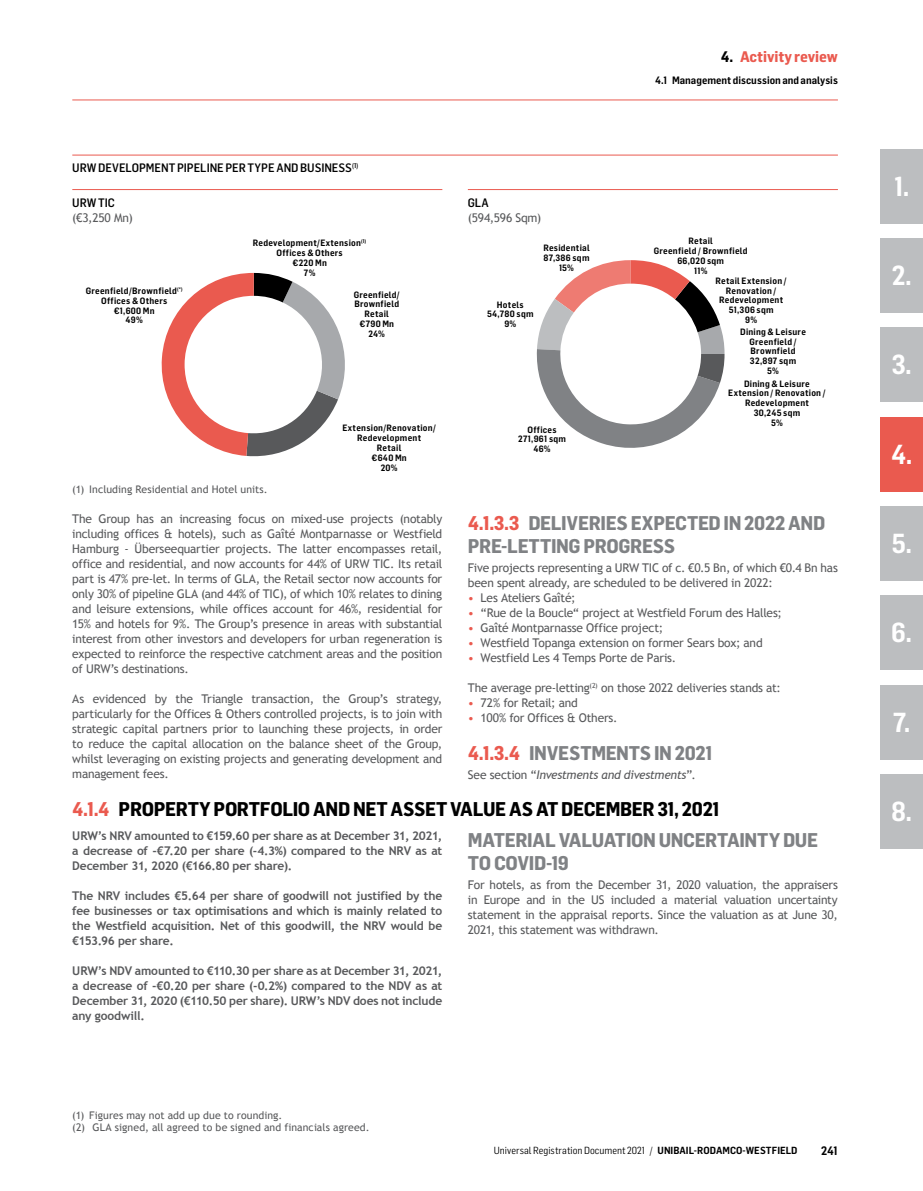
<style>
.page{position:relative;width:923px;height:1191px;background:#fff}
.page>*{position:absolute;margin:0;border:0;box-sizing:border-box;transform-origin:0 0}
.t1{font:600 27px "Flama Semicondensed";color:#fff}
.t2{font:700 19.5px/22.5px "Flama Semicondensed";letter-spacing:-.02em;color:#808285}
.t3{font:700 19.5px "Flama Semicondensed";letter-spacing:-.02em;color:#000}
.t4{font:700 15px "Flama Semicondensed";letter-spacing:-.005em;color:#ea5a4f}
.t5{font:12px/15px "Trebuchet MS";letter-spacing:-.02em;color:#58595b;text-align:justify}
.t6{font:700 12px/15px "Trebuchet MS";letter-spacing:-.01em;color:#58595b;text-align:justify}
.t7{font:500 12px "Flama Semicondensed";letter-spacing:-.005em;color:#000}
.t8{font:italic 12px "Trebuchet MS";letter-spacing:-.025em;color:#58595b}
.t9{font:600 12px "Flama Semicondensed";color:#000}
.t10{font:10.5px/12px "Trebuchet MS";letter-spacing:.005em;color:#58595b}
.t11{font:600 10.5px "Flama Semicondensed";color:#000}
.t12{font:10.2px "Flama Semicondensed";letter-spacing:.005em;color:#000}
.t13{font:600 9px/9.8px "Flama Semicondensed";letter-spacing:.025em;color:#000;text-align:center}
.s1{color:#000}
.s2{color:#ea5a4f}
.s3{font-style:normal}
.s4{font-weight:600}
</style>
<div class="page">
<hr style="left:72px;top:100px;width:766px;height:1px;background:#ea5a4f">
<div style="left:880px;top:238px;width:43px;height:75px;background:#bcbec0"></div>
<div style="left:880px;top:327px;width:43px;height:75px;background:#bcbec0"></div>
<div style="left:880px;top:417px;width:43px;height:74px;background:#ea5a4f"></div>
<div style="left:880px;top:506px;width:43px;height:74px;background:#bcbec0"></div>
<div style="left:880px;top:595px;width:43px;height:75px;background:#bcbec0"></div>
<div style="left:880px;top:685px;width:43px;height:74px;background:#bcbec0"></div>
<div style="left:880px;top:774px;width:43px;height:74px;background:#bcbec0"></div>
<div style="left:880px;top:149px;width:43px;height:74px;background:#bcbec0"></div>
<hr style="left:72px;top:155px;width:766px;height:1px;background:#ea5a4f">
<hr style="left:72px;top:189px;width:370px;height:1px;background:#ea5a4f">
<svg style="left:161px;top:273px;width:184px;height:184px"></svg>
<hr style="left:468px;top:189px;width:370px;height:1px;background:#ea5a4f">
<svg style="left:536px;top:260px;width:188px;height:188px"></svg>
<p class="t4" style="left:721px;top:47px;width:119px"><span class="s1">4.</span> Activity review</p>
<p class="t7" style="left:72px;top:160px;width:287px">URW DEVELOPMENT PIPELINE PER TYPE AND BUSINESS<sup>(1)</sup></p>
<p class="t7" style="left:72px;top:195px;width:44px">URW TIC</p>
<p class="t5" style="left:72px;top:210px;width:62px">(€3,250 Mn)</p>
<p class="t13" style="left:86px;top:286px;width:98px">Greenfield/Brownfield<sup>(*)<br></sup>Offices &amp; Others<br>€1,600 Mn<br>49%</p>
<p class="t13" style="left:253px;top:238px;width:115px">Redevelopment/Extension<sup>(1)<br></sup>Offices &amp; Others<br>€220 Mn<br>7%</p>
<p class="t13" style="left:354px;top:289px;width:48px">Greenfield/<br>Brownfield<br>Retail €790 Mn<br>24%</p>
<p class="t7" style="left:468px;top:195px;width:23px">GLA</p>
<p class="t5" style="left:468px;top:210px;width:75px">(594,596 Sqm)</p>
<p class="t13" style="left:543px;top:243px;width:48px">Residential<br>87,386 sqm<br>15%</p>
<p class="t13" style="left:487px;top:299px;width:48px">Hotels<br>54,780 sqm<br>9%</p>
<p class="t10" style="left:72px;top:483px;width:197px">(1) Including Residential and Hotel units.</p>
<p class="t13" style="left:342px;top:423px;width:95px">Extension/Renovation/<br>Redevelopment<br>Retail<br>€640 Mn<br>20%</p>
<p class="t13" style="left:518px;top:424px;width:49px">Offices<br>271,961 sqm<br>46%</p>
<p class="t11" style="left:655px;top:73px;width:184px">4.1 Management discussion and analysis</p>
<p class="t13" style="left:654px;top:236px;width:95px">Retail<br>Greenfield / Brownfield<br>66,020 sqm<br>11%</p>
<p class="t13" style="left:715px;top:275px;width:73px">Retail Extension /<br>Renovation /<br>Redevelopment<br>51,306 sqm<br>9%</p>
<p class="t13" style="left:740px;top:326px;width:67px">Dining &amp; Leisure<br>Greenfield /<br>Brownfield<br>32,897 sqm<br>5%</p>
<p class="t13" style="left:728px;top:378px;width:99px">Dining &amp; Leisure<br>Extension / Renovation /<br>Redevelopment<br>30,245 sqm<br>5%</p>
<p class="t5" style="left:72px;top:511px;width:371px">The Group has an increasing focus on mixed-use projects (notably including offices &amp; hotels), such as Gaîté Montparnasse or Westfield Hamburg - Überseequartier projects. The latter encompasses retail, office and residential, and now accounts for 44% of URW TIC. Its retail part is 47% pre-let. In terms of GLA, the Retail sector now accounts for only 30% of pipeline GLA (and 44% of TIC), of which 10% relates to dining and leisure extensions, while offices account for 46%, residential for 15% and hotels for 9%. The Group’s presence in areas with substantial interest from other investors and developers for urban regeneration is expected to reinforce the respective catchment areas and the position of URW’s destinations.</p>
<p class="t5" style="left:72px;top:691px;width:371px">As evidenced by the Triangle transaction, the Group’s strategy, particularly for the Offices &amp; Others controlled projects, is to join with strategic capital partners prior to launching these projects, in order to reduce the capital allocation on the balance sheet of the Group, whilst leveraging on existing projects and generating development and management fees.</p>
<h2 class="t2" style="left:468px;top:511px;width:359px"><span class="s2">4.1.3.3</span> DELIVERIES EXPECTED IN 2022 AND<br>PRE-LETTING PROGRESS</h2>
<p class="t5" style="left:468px;top:560px;width:371px">Five projects representing a URW TIC of c. €0.5 Bn, of which €0.4 Bn has been spent already, are scheduled to be delivered in 2022:</p>
<p class="t5" style="left:468px;top:590px;width:109px"><span class="s2">•</span> Les Ateliers Gaîté;</p>
<p class="t5" style="left:468px;top:605px;width:315px"><span class="s2">•</span> “Rue de la Boucle“ project at Westfield Forum des Halles;</p>
<p class="t5" style="left:468px;top:620px;width:197px"><span class="s2">•</span> Gaîté Montparnasse Office project;</p>
<p class="t5" style="left:468px;top:635px;width:296px"><span class="s2">•</span> Westfield Topanga extension on former Sears box; and</p>
<p class="t5" style="left:468px;top:650px;width:210px"><span class="s2">•</span> Westfield Les 4 Temps Porte de Paris.</p>
<p class="t5" style="left:468px;top:680px;width:314px">The average pre-letting<sup>(2)</sup> on those 2022 deliveries stands at:</p>
<p class="t5" style="left:468px;top:695px;width:111px"><span class="s2">•</span> 72% for Retail; and</p>
<p class="t5" style="left:468px;top:710px;width:151px"><span class="s2">•</span> 100% for Offices &amp; Others.</p>
<h2 class="t2" style="left:468px;top:740px;width:246px"><span class="s2">4.1.3.4</span> INVESTMENTS IN 2021</h2>
<p class="t8" style="left:468px;top:767px;width:229px"><span class="s3">See section “</span>Investments and divestments<span class="s3">”.</span></p>
<h2 class="t3" style="left:72px;top:796px;width:649px"><span class="s2">4.1.4</span> PROPERTY PORTFOLIO AND NET ASSET VALUE AS AT DECEMBER 31, 2021</h2>
<p class="t6" style="left:72px;top:828px;width:371px">URW’s NRV amounted to €159.60 per share as at December 31, 2021, a decrease of -€7.20 per share (-4.3%) compared to the NRV as at December 31, 2020 (€166.80 per share).</p>
<p class="t6" style="left:72px;top:888px;width:371px">The NRV includes €5.64 per share of goodwill not justified by the fee businesses or tax optimisations and which is mainly related to the Westfield acquisition. Net of this goodwill, the NRV would be €153.96 per share.</p>
<p class="t6" style="left:72px;top:963px;width:371px">URW’s NDV amounted to €110.30 per share as at December 31, 2021, a decrease of -€0.20 per share (-0.2%) compared to the NDV as at December 31, 2020 (€110.50 per share). URW’s NDV does not include any goodwill.</p>
<h2 class="t2" style="left:468px;top:828px;width:352px">MATERIAL VALUATION UNCERTAINTY DUE<br>TO COVID-19</h2>
<p class="t5" style="left:468px;top:877px;width:371px">For hotels, as from the December 31, 2020 valuation, the appraisers in Europe and in the US included a material valuation uncertainty statement in the appraisal reports. Since the valuation as at June 30, 2021, this statement was withdrawn.</p>
<p class="t10" style="left:72px;top:1109px;width:299px">(1) Figures may not add up due to rounding.<br>(2) GLA signed, all agreed to be signed and financials agreed.</p>
<p class="t12" style="left:494px;top:1143px;width:305px">Universal Registration Document 2021 / <span class="s4">UNIBAIL-RODAMCO-WESTFIELD</span></p>
<p class="t9" style="left:821px;top:1142px;width:18px">241</p>
<h1 class="t1" style="left:894px;top:168px;width:17px">1.</h1>
<h1 class="t1" style="left:891px;top:258px;width:22px">2.</h1>
<h1 class="t1" style="left:891px;top:347px;width:22px">3.</h1>
<h1 class="t1" style="left:891px;top:436px;width:23px">4.</h1>
<h1 class="t1" style="left:891px;top:526px;width:22px">5.</h1>
<h1 class="t1" style="left:891px;top:615px;width:22px">6.</h1>
<h1 class="t1" style="left:893px;top:704px;width:19px">7.</h1>
<h1 class="t1" style="left:891px;top:793px;width:23px">8.</h1>
</div>
